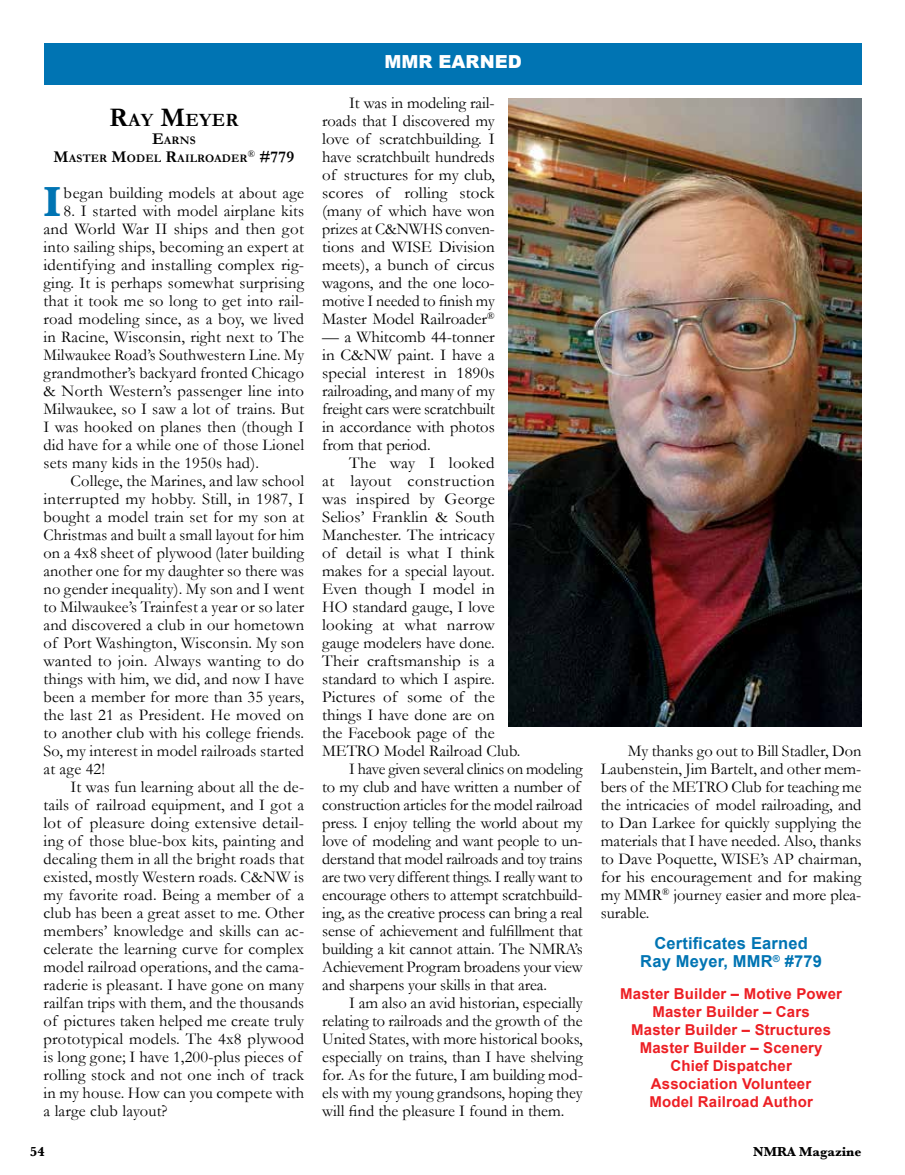
<style>
.page{position:relative;width:905px;height:1175px;background:#fff}
.page>*{position:absolute;margin:0;border:0;box-sizing:border-box;transform-origin:0 0}
.t1{font:700 43.65px "Baskerville";color:#0074b3}
.t2{font:700 18.9px "Garamond";letter-spacing:.015em;color:#000}
.t3{font:900 18px "Arial";color:#fff}
.t4{font:16.5px/18px "Garamond";color:#000;text-align:justify}
.t5{font:700 16.5px/18px "Arial";letter-spacing:.01em;color:#0074b3;text-align:center}
.t6{font:16.5px "Garamond";letter-spacing:.02em;color:#000}
.t7{font:700 16.5px "Garamond";color:#000}
.t8{font:700 15px/18px "Arial";letter-spacing:.01em;color:#ed1f24;text-align:center}
.t9{font:700 13.5px "Baskerville";color:#000}
.t10{font:700 11.55px/18px "Garamond";letter-spacing:.015em;color:#000}
.s1{font-size:27px}
.s2{font-size:16.5px}
</style>
<div class="page">
<div style="left:44px;top:44px;width:817px;height:41px;background:#0074b3"></div>
<img style="left:508px;top:99px;width:353px;height:627px">
<p class="t2" style="left:109px;top:109px;width:131px"><span class="s1">R</span>AY <span class="s1">M</span>EYER</p>
<p class="t10" style="left:54px;top:131px;width:195px;text-indent:98px"><span class="s2">E</span>ARNS<br><span class="s2">M</span>ASTER <span class="s2">M</span>ODEL <span class="s2">R</span>AILROADER</p>
<p class="t7" style="left:248px;top:147px;width:48px"><sup>®</sup> #779</p>
<h1 class="t1" style="left:44px;top:171px;width:19px">I</h1>
<p class="t4" style="left:63px;top:184px;width:242px">began building models at about age</p>
<p class="t4" style="left:44px;top:202px;width:262px;text-indent:20px">8. I started with model airplane kits and World War II ships and then got into sailing ships, becoming an expert at identifying and installing complex rig&shy;ging. It is perhaps somewhat surprising that it took me so long to get into rail&shy;road modeling since, as a boy, we lived in Racine, Wisconsin, right next to The Milwaukee Road’s Southwestern Line. My grandmother’s backyard fronted Chicago &amp; North Western’s passenger line into Milwaukee, so I saw a lot of trains. But I was hooked on planes then (though I did have for a while one of those Lionel sets many kids in the 1950s had).</p>
<p class="t4" style="left:44px;top:472px;width:262px;text-indent:27px">College, the Marines, and law school interrupted my hobby. Still, in 1987, I bought a model train set for my son at Christmas and built a small layout for him on a 4x8 sheet of plywood (later building another one for my daughter so there was no gender inequality). My son and I went to Milwaukee’s Trainfest a year or so later and discovered a club in our hometown of Port Washington, Wisconsin. My son wanted to join. Always wanting to do things with him, we did, and now I have been a member for more than 35 years, the last 21 as President. He moved on to another club with his college friends.<br>So, my interest in model railroads started at age 42!</p>
<p class="t4" style="left:44px;top:778px;width:262px;text-align:left;text-indent:27px">It was fun learning about all the de&shy;tails of railroad equipment, and I got a lot of pleasure doing extensive detail&shy;ing of those blue-box kits, painting and decaling them in all the bright roads that existed, mostly Western roads. C&amp;NW is my favorite road. Being a member of a club has been a great asset to me. Other members’ knowledge and skills can ac&shy;celerate the learning curve for complex model railroad operations, and the cama&shy;raderie is pleasant. I have gone on many railfan trips with them, and the thousands of pictures taken helped me create truly prototypical models. The 4x8 plywood is long gone; I have 1,200-plus pieces of rolling stock and not one inch of track in my house. How can you compete with a large club layout?</p>
<p class="t3" style="left:384px;top:49px;width:138px">MMR EARNED</p>
<p class="t4" style="left:322px;top:94px;width:174px;text-indent:27px">It was in modeling rail&shy;roads that I discovered my love of scratchbuilding. I have scratchbuilt hundreds of structures for my club, scores of rolling stock (many of which have won prizes at C&amp;NWHS conven&shy;tions and WISE Division meets), a bunch of circus wagons, and the one loco&shy;motive I needed to finish my Master Model Railroader<sup>®</sup></p>
<p class="t4" style="left:322px;top:328px;width:174px">— a Whitcomb 44-tonner in C&amp;NW paint. I have a special interest in 1890s railroading, and many of my freight cars were scratchbuilt in accordance with photos from that period.</p>
<p class="t4" style="left:349px;top:454px;width:147px">The way I looked</p>
<p class="t6" style="left:322px;top:471px;width:174px">at layout construction</p>
<p class="t4" style="left:322px;top:490px;width:174px">was inspired by George</p>
<p class="t4" style="left:322px;top:508px;width:174px">Selios’ Franklin &amp; South</p>
<p class="t4" style="left:322px;top:526px;width:174px">Manchester. The intricacy</p>
<p class="t4" style="left:322px;top:544px;width:174px">of detail is what I think</p>
<p class="t4" style="left:322px;top:562px;width:174px">makes for a special layout.</p>
<p class="t4" style="left:322px;top:580px;width:174px">Even though I model in</p>
<p class="t4" style="left:322px;top:598px;width:174px">HO standard gauge, I love</p>
<p class="t4" style="left:322px;top:616px;width:174px">looking at what narrow</p>
<p class="t4" style="left:322px;top:634px;width:174px">gauge modelers have done.</p>
<p class="t4" style="left:322px;top:652px;width:174px">Their craftsmanship is a</p>
<p class="t4" style="left:322px;top:670px;width:174px">standard to which I aspire.</p>
<p class="t4" style="left:322px;top:688px;width:174px">Pictures of some of the</p>
<p class="t4" style="left:322px;top:706px;width:174px">things I have done are on</p>
<p class="t4" style="left:322px;top:724px;width:174px">the Facebook page of the</p>
<p class="t4" style="left:322px;top:742px;width:200px">METRO Model Railroad Club.</p>
<p class="t4" style="left:349px;top:760px;width:235px">I have given several clinics on modeling</p>
<p class="t4" style="left:322px;top:778px;width:260px">to my club and have written a number of</p>
<p class="t4" style="left:322px;top:796px;width:262px">construction articles for the model railroad</p>
<p class="t4" style="left:322px;top:814px;width:262px">press. I enjoy telling the world about my</p>
<p class="t4" style="left:322px;top:832px;width:262px">love of modeling and want people to un-</p>
<p class="t4" style="left:322px;top:850px;width:262px">derstand that model railroads and toy trains</p>
<p class="t4" style="left:322px;top:868px;width:262px">are two very different things. I really want to</p>
<p class="t4" style="left:322px;top:886px;width:262px">encourage others to attempt scratchbuild-</p>
<p class="t4" style="left:322px;top:904px;width:262px">ing, as the creative process can bring a real</p>
<p class="t4" style="left:322px;top:922px;width:262px">sense of achievement and fulfillment that</p>
<p class="t4" style="left:322px;top:940px;width:262px">building a kit cannot attain. The NMRA’s</p>
<p class="t4" style="left:322px;top:958px;width:262px">Achievement Program broadens your view</p>
<p class="t4" style="left:322px;top:976px;width:226px">and sharpens your skills in that area.</p>
<p class="t4" style="left:349px;top:994px;width:235px">I am also an avid historian, especially</p>
<p class="t4" style="left:322px;top:1012px;width:262px">relating to railroads and the growth of the</p>
<p class="t4" style="left:322px;top:1030px;width:262px">United States, with more historical books,</p>
<p class="t4" style="left:322px;top:1048px;width:262px">especially on trains, than I have shelving</p>
<p class="t4" style="left:322px;top:1066px;width:262px">for. As for the future, I am building mod-</p>
<p class="t4" style="left:322px;top:1084px;width:262px">els with my young grandsons, hoping they</p>
<p class="t4" style="left:322px;top:1102px;width:244px">will find the pleasure I found in them.</p>
<p class="t4" style="left:600px;top:742px;width:262px;text-indent:27px">My thanks go out to Bill Stadler, Don Laubenstein, Jim Bartelt, and other mem&shy;bers of the METRO Club for teaching me the intricacies of model railroading, and to Dan Larkee for quickly supplying the materials that I have needed. Also, thanks to Dave Poquette, WISE’s AP chairman, for his encouragement and for making my MMR<sup>®</sup> journey easier and more plea&shy;surable.</p>
<p class="t5" style="left:640px;top:935px;width:183px">Certificates Earned<br>Ray Meyer, MMR<sup>®</sup> #779</p>
<p class="t8" style="left:620px;top:985px;width:223px">Master Builder – Motive Power<br>Master Builder – Cars<br>Master Builder – Structures<br>Master Builder – Scenery<br>Chief Dispatcher<br>Association Volunteer<br>Model Railroad Author</p>
<p class="t9" style="left:30px;top:1142px;width:16px">54</p>
<p class="t9" style="left:753px;top:1142px;width:110px">NMRA Magazine</p>
</div>
